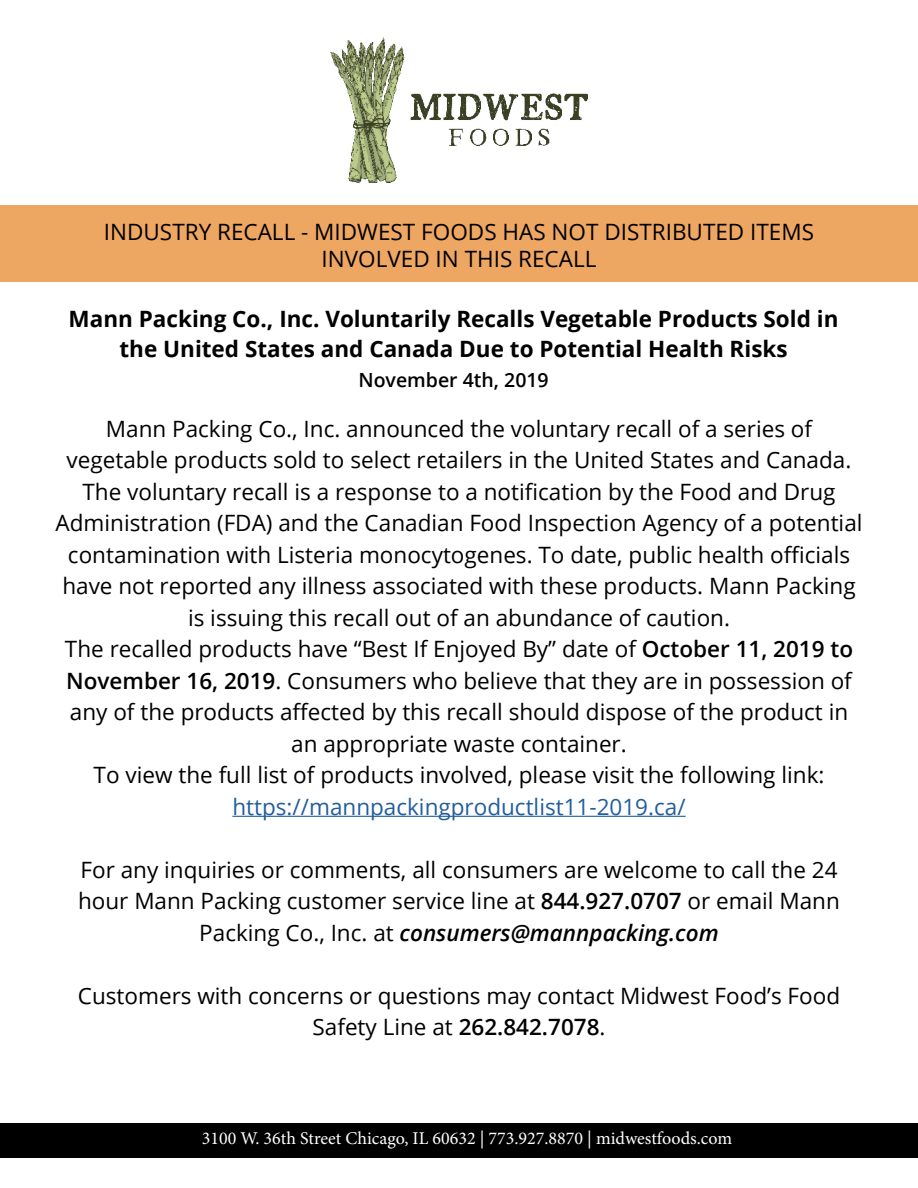
<style>
.page{position:relative;width:918px;height:1188px;background:#fff}
.page>*{position:absolute;margin:0;border:0;box-sizing:border-box;transform-origin:0 0}
.t1{font:22.5px/31.5px "Open Sans";color:#000;text-align:center}
.t2{font:700 22.5px/30px "Open Sans";color:#000;text-align:center}
.t3{font:22.5px "Open Sans";color:#215e9e}
.t4{font:600 19.5px "Open Sans";color:#000}
.t5{font:18px "Minion Pro";color:#fff}
.s1{font-weight:600}
.s2{font-weight:600;font-style:italic}
</style>
<div class="page">
<img style="left:331px;top:38px;width:256px;height:145px">
<div style="left:0;top:205px;width:918px;height:76px;background:#eea763"></div>
<hr style="left:232px;top:816px;width:454px;height:1px;background:#215e9e">
<div style="left:0;top:1123px;width:918px;height:34px;background:#000"></div>
<p class="t1" style="left:104px;top:218px;width:712px;line-height:27px">INDUSTRY RECALL - MIDWEST FOODS HAS NOT DISTRIBUTED ITEMS<br>INVOLVED IN THIS RECALL</p>
<p class="t2" style="left:69px;top:303px;width:771px">Mann Packing Co., Inc. Voluntarily Recalls Vegetable Products Sold in the United States and Canada Due to Potential Health Risks</p>
<p class="t4" style="left:358px;top:367px;width:192px">November 4th, 2019</p>
<p class="t1" style="left:56px;top:412px;width:808px">Mann Packing Co., Inc. announced the voluntary recall of a series of vegetable products sold to select retailers in the United States and Canada.<br>The voluntary recall is a response to a notification by the Food and Drug Administration (FDA) and the Canadian Food Inspection Agency of a potential contamination with Listeria monocytogenes. To date, public health officials have not reported any illness associated with these products. Mann Packing is issuing this recall out of an abundance of caution.<br>The recalled products have “Best If Enjoyed By” date of <span class="s1">October 11, 2019 to November 16, 2019</span>. Consumers who believe that they are in possession of any of the products affected by this recall should dispose of the product in an appropriate waste container.<br>To view the full list of products involved, please visit the following link:</p>
<p class="t3" style="left:232px;top:791px;width:455px">https://mannpackingproductlist11-2019.ca/</p>
<p class="t1" style="left:78px;top:853px;width:763px">For any inquiries or comments, all consumers are welcome to call the 24 hour Mann Packing customer service line at <span class="s1">844.927.0707</span> or email Mann<br>Packing Co., Inc. at <span class="s2">consumers@mannpacking.com</span></p>
<p class="t1" style="left:78px;top:979px;width:764px">Customers with concerns or questions may contact Midwest Food’s Food<br>Safety Line at <span class="s1">262.842.7078</span>.</p>
<p class="t5" style="left:202px;top:1126px;width:532px">3100 W. 36th Street Chicago, IL 60632 | 773.927.8870 | midwestfoods.com</p>
</div>
